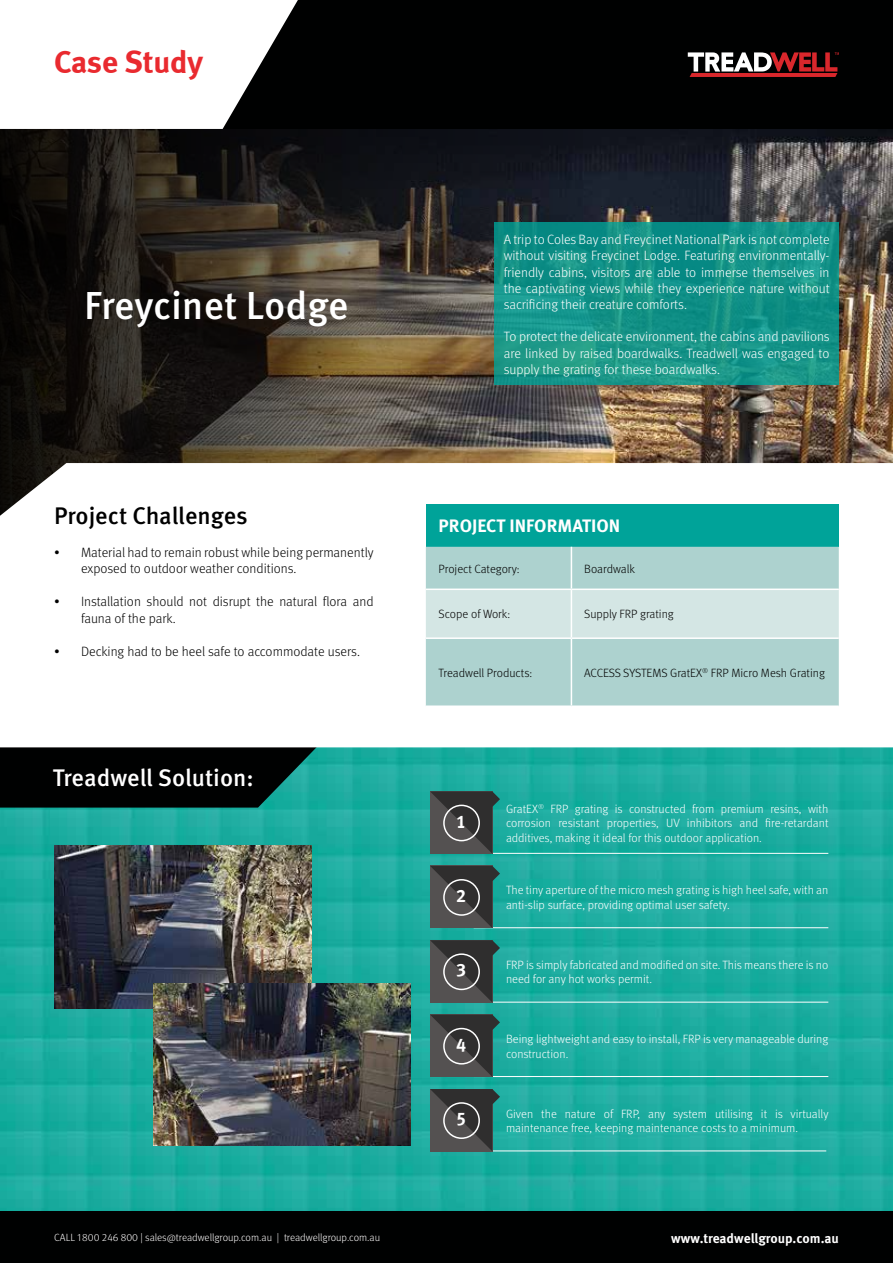
<style>
.page{position:relative;width:893px;height:1263px;background:#fff}
.page>*{position:absolute;margin:0;border:0;box-sizing:border-box;transform-origin:0 0}
.t1{font:500 39px "Meta Pro";color:#fff}
.t2{font:31.5px "Meta Bold LF";color:#e92a2f}
.t3{font:500 24px "Meta Pro";color:#fff}
.t4{font:500 24px "Meta Pro";letter-spacing:-.005em;color:#000}
.t5{font:700 18px "Meta Pro";color:#fff}
.t6{font:18px "Meta Bold LF";color:#fff}
.t7{font:300 13.5px/16.2px "Meta Pro";color:#fff;text-align:justify}
.t8{font:300 13.5px/16.5px "Meta Pro";color:#000}
.t9{font:700 13.5px "Meta Pro";color:#fff}
.t10{font:300 12px/14.4px "Meta Pro";color:#fff}
.t11{font:300 12px "Meta Pro";color:#000}
.t12{font:300 10.5px "Meta Pro";color:#fff}
</style>
<div class="page">
<img style="left:0;top:747px;width:893px;height:464px">
<svg style="left:0;top:747px;width:318px;height:60px;background:#041211"></svg>
<img style="left:583px;top:129px;width:310px;height:334px">
<svg style="left:0;top:129px;width:583px;height:334px;background:#322c26"></svg>
<svg style="left:0;top:463px;width:893px;height:243px"></svg>
<div style="left:0;top:0;width:893px;height:129px;background:#000101"></div>
<svg style="left:0;top:0;width:298px;height:129px;background:#dedede"></svg>
<svg style="left:494px;top:223px;width:345px;height:162px;background:#149388"></svg>
<svg style="left:688px;top:52px;width:151px;height:25px"></svg>
<div style="left:0;top:1211px;width:893px;height:52px;background:#000101"></div>
<div style="left:426px;top:504px;width:413px;height:43px;background:#00a399"></div>
<svg style="left:426px;top:547px;width:413px;height:158px;background:#b9d8d5"></svg>
<hr style="left:571px;top:547px;width:1px;height:41px;background:#fff">
<hr style="left:426px;top:588px;width:145px;height:2px;background:#fff">
<hr style="left:571px;top:588px;width:268px;height:2px;background:#fff">
<hr style="left:571px;top:590px;width:1px;height:47px;background:#fff">
<hr style="left:426px;top:637px;width:145px;height:2px;background:#fff">
<hr style="left:571px;top:637px;width:268px;height:2px;background:#fff">
<hr style="left:571px;top:639px;width:1px;height:66px;background:#fff">
<hr style="left:426px;top:705px;width:145px;height:2px;background:#fff">
<hr style="left:571px;top:705px;width:268px;height:2px;background:#fff">
<hr style="left:472px;top:1150px;width:354px;height:1px;background:#fff">
<svg style="left:430px;top:1089px;width:70px;height:62px;background:#404c4b"></svg>
<div style="left:443px;top:1102px;width:37px;height:37px;border:2px solid #fff;border-radius:50%"></div>
<hr style="left:474px;top:1002px;width:354px;height:1px;background:#fff">
<svg style="left:430px;top:940px;width:70px;height:62px;background:#404c4b"></svg>
<div style="left:443px;top:953px;width:37px;height:37px;border:2px solid #fff;border-radius:50%"></div>
<hr style="left:474px;top:1076px;width:354px;height:1px;background:#fff">
<svg style="left:430px;top:1015px;width:70px;height:62px;background:#414c4b"></svg>
<div style="left:443px;top:1028px;width:37px;height:36px;border:2px solid #fff;border-radius:50%"></div>
<hr style="left:474px;top:927px;width:354px;height:1px;background:#fff">
<svg style="left:430px;top:866px;width:70px;height:62px;background:#404c4b"></svg>
<div style="left:443px;top:879px;width:37px;height:37px;border:2px solid #fff;border-radius:50%"></div>
<hr style="left:474px;top:853px;width:354px;height:1px;background:#fff">
<svg style="left:430px;top:791px;width:70px;height:63px;background:#414c4b"></svg>
<div style="left:443px;top:805px;width:37px;height:36px;border:2px solid #fff;border-radius:50%"></div>
<img style="left:54px;top:846px;width:257px;height:162px">
<img style="left:153px;top:983px;width:257px;height:162px">
<h2 class="t2" style="left:54px;top:44px;width:151px">Case Study</h2>
<h1 class="t1" style="left:84px;top:275px;width:266px">Freycinet Lodge</h1>
<h3 class="t4" style="left:54px;top:497px;width:195px">Project Challenges</h3>
<p class="t8" style="left:81px;top:543px;width:294px;text-indent:-27px">• Material had to remain robust while being permanently exposed to outdoor weather conditions.</p>
<p class="t8" style="left:81px;top:593px;width:294px;text-indent:-27px">• Installation should not disrupt the natural flora and fauna of the park.</p>
<p class="t8" style="left:54px;top:642px;width:307px">• Decking had to be heel safe to accommodate users.</p>
<h3 class="t3" style="left:53px;top:759px;width:203px">Treadwell Solution:</h3>
<p class="t7" style="left:504px;top:231px;width:327px">A trip to Coles Bay and Freycinet National Park is not complete without visiting Freycinet Lodge. Featuring environmentally&shy;friendly cabins, visitors are able to immerse themselves in the captivating views while they experience nature without sacrificing their creature comforts.</p>
<p class="t7" style="left:504px;top:328px;width:327px">To protect the delicate environment, the cabins and pavilions are linked by raised boardwalks. Treadwell was engaged to supply the grating for these boardwalks.</p>
<h3 class="t5" style="left:439px;top:512px;width:183px">PROJECT INFORMATION</h3>
<p class="t11" style="left:439px;top:560px;width:83px">Project Category:</p>
<p class="t11" style="left:584px;top:560px;width:52px">Boardwalk</p>
<p class="t11" style="left:439px;top:605px;width:73px">Scope of Work:</p>
<p class="t11" style="left:584px;top:605px;width:91px">Supply FRP grating</p>
<p class="t11" style="left:439px;top:664px;width:95px">Treadwell Products:</p>
<p class="t11" style="left:584px;top:664px;width:242px">ACCESS SYSTEMS GratEX<sup>®</sup> FRP Micro Mesh Grating</p>
<h3 class="t6" style="left:456px;top:811px;width:12px">1</h3>
<p class="t10" style="left:506px;top:801px;width:324px;text-align:justify">GratEX<sup>®</sup> FRP grating is constructed from premium resins, with corrosion resistant properties, UV inhibitors and fire-retardant additives, making it ideal for this outdoor application.</p>
<h3 class="t6" style="left:456px;top:885px;width:12px">2</h3>
<p class="t10" style="left:506px;top:882px;width:324px">The tiny aperture of the micro mesh grating is high heel safe, with an anti-slip surface, providing optimal user safety.</p>
<h3 class="t6" style="left:456px;top:959px;width:12px">3</h3>
<p class="t10" style="left:506px;top:957px;width:324px">FRP is simply fabricated and modified on site. This means there is no need for any hot works permit.</p>
<h3 class="t6" style="left:456px;top:1034px;width:12px">4</h3>
<p class="t10" style="left:506px;top:1031px;width:324px">Being lightweight and easy to install, FRP is very manageable during construction.</p>
<h3 class="t6" style="left:456px;top:1108px;width:12px">5</h3>
<p class="t10" style="left:506px;top:1105px;width:324px">Given the nature of FRP, any system utilising it is virtually maintenance free, keeping maintenance costs to a minimum.</p>
<p class="t12" style="left:54px;top:1230px;width:328px">CALL 1800 246 800 | sales@treadwellgroup.com.au | treadwellgroup.com.au</p>
<p class="t9" style="left:671px;top:1228px;width:169px">www.treadwellgroup.com.au</p>
</div>
